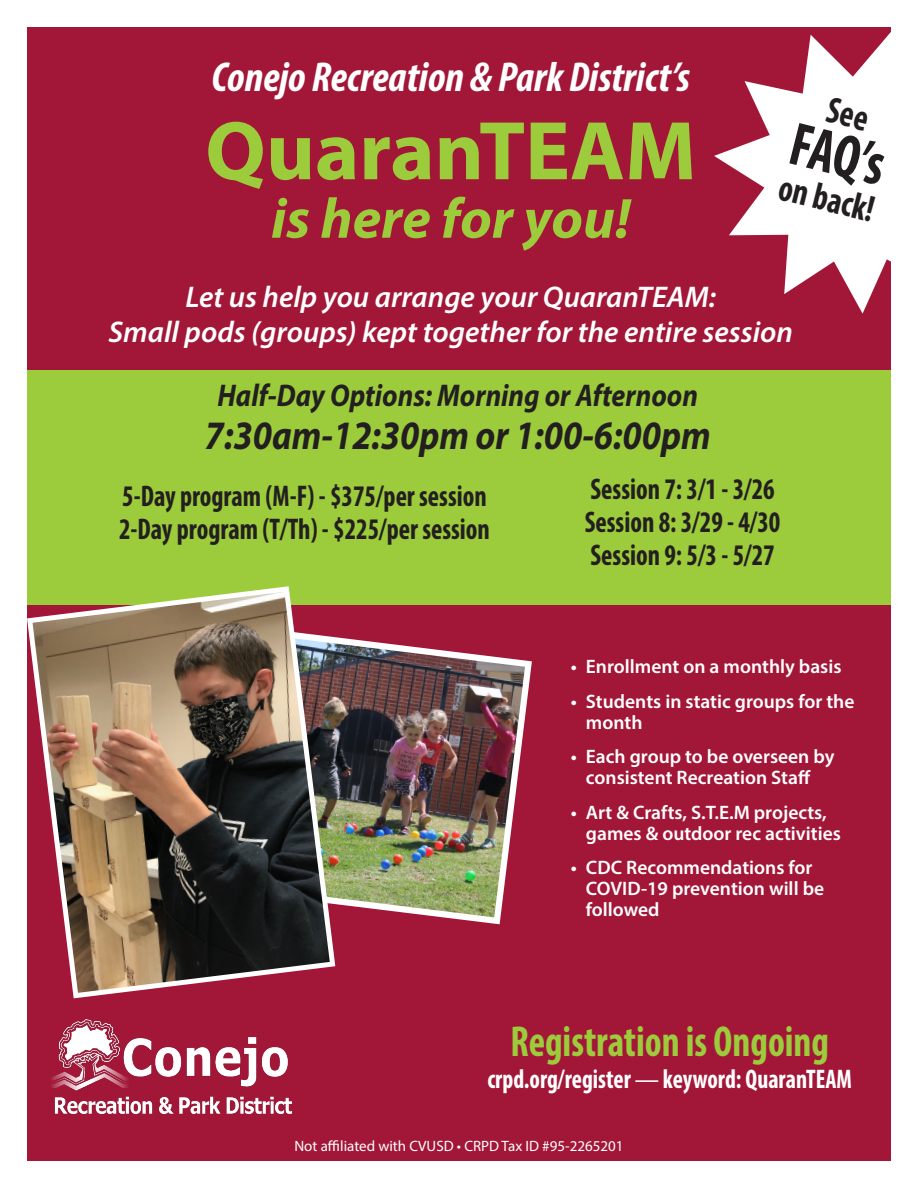
<style>
.page{position:relative;width:918px;height:1188px;background:#fff}
.page>*{position:absolute;margin:0;border:0;box-sizing:border-box;transform-origin:0 0}
.numbers{font:700 84px "Myriad Pro";color:#9ccb3b}
.numbers-2{font:700 condensed 61.5px "Myriad Pro";color:#231f20;scale:.9 1}
.numbers-3{font:italic 700 57px "Myriad Pro";color:#9ccb3b}
.numbers-4{font:700 condensed 43.5px "Myriad Pro";color:#9ccb3b;scale:.9 1}
.numbers-5{font:italic 700 condensed 42px "Myriad Pro";color:#fff}
.numbers-6{font:italic 700 40.5px "Myriad Pro";color:#231f20;scale:.88 1}
.numbers-7{font:700 condensed 37.5px "Myriad Pro";color:#231f20;scale:.9 1}
.numbers-8{font:italic 700 31.5px "Myriad Pro";color:#231f20;scale:.88 1}
.numbers-9{font:700 condensed 30px "Myriad Pro";color:#231f20;scale:.9 1}
.numbers-10{font:italic 600 30px "Myriad Pro";color:#fff}
.numbers-11{font:700 condensed 27px "Myriad Pro";color:#fff;scale:.9 1}
.t1{font:600 19.5px/21px "Myriad Pro";color:#fff}
.t2{font:15px "Myriad Pro";color:#fff}
.s1{font-weight:400;font-stretch:normal}
</style>
<div class="page">
<div style="left:27px;top:27px;width:864px;height:1134px;background:#a21738"></div>
<div style="left:27px;top:370px;width:864px;height:235px;background:#9ccb3b"></div>
<img style="left:338px;top:637px;width:194px;height:288px">
<img style="left:27px;top:586px;width:311px;height:413px">
<svg style="left:714px;top:32px;width:177px;height:282px;fill:#fff"></svg>
<img style="left:51px;top:1019px;width:241px;height:95px">
<div style="left:825px;top:96px;width:44px;height:35px;background:#fff"></div>
<p class="numbers-5" style="left:211px;top:50px;width:480px">Conejo Recreation &amp; Park District’s</p>
<p class="numbers" style="left:205px;top:96px;width:492px">QuaranTEAM</p>
<p class="numbers-3" style="left:271px;top:181px;width:361px">is here for you!</p>
<p class="numbers-2" style="left:801px;top:105px;width:108px;rotate:14deg">FAQ’s</p>
<p class="numbers-7" style="left:785px;top:164px;width:110px;rotate:14deg">on back!</p>
<p class="numbers-10" style="left:186px;top:278px;width:532px">Let us help you arrange your QuaranTEAM:</p>
<p class="numbers-10" style="left:109px;top:313px;width:686px">Small pods (groups) kept together for the entire session</p>
<p class="numbers-8" style="left:218px;top:375px;width:548px">Half-Day Options: Morning or Afternoon</p>
<p class="numbers-6" style="left:205px;top:409px;width:576px">7:30am-12:30pm or 1:00-6:00pm</p>
<p class="numbers-9" style="left:122px;top:477px;width:407px">5-Day program (M-F) - $375/per session</p>
<p class="numbers-9" style="left:119px;top:510px;width:414px">2-Day program (T/Th) - $225/per session</p>
<p class="numbers-9" style="left:590px;top:471px;width:206px">Session 7: 3/1 - 3/26</p>
<p class="numbers-9" style="left:585px;top:504px;width:219px">Session 8: 3/29 - 4/30</p>
<p class="numbers-9" style="left:590px;top:537px;width:206px">Session 9: 5/3 - 5/27</p>
<p class="t1" style="left:571px;top:656px;width:272px">• Enrollment on a monthly basis</p>
<p class="t1" style="left:586px;top:690px;width:270px;text-indent:-15px">• Students in static groups for the month</p>
<p class="t1" style="left:571px;top:746px;width:265px;text-align:center">• Each group to be overseen by consistent Recreation Staff</p>
<p class="t1" style="left:586px;top:801px;width:256px;text-indent:-15px">• Art &amp; Crafts, S.T.E.M projects, games &amp; outdoor rec activities</p>
<p class="t1" style="left:586px;top:857px;width:240px;text-indent:-15px">• CDC Recommendations for<br>COVID-19 prevention will be followed</p>
<p class="numbers-4" style="left:510px;top:1015px;width:355px">Registration is Ongoing</p>
<p class="numbers-11" style="left:487px;top:1062px;width:407px">crpd.org/register <span class="s1">—</span> keyword: QuaranTEAM</p>
<p class="t2" style="left:294px;top:1137px;width:331px">Not affiliated with CVUSD • CRPD Tax ID #95-2265201</p>
</div>
